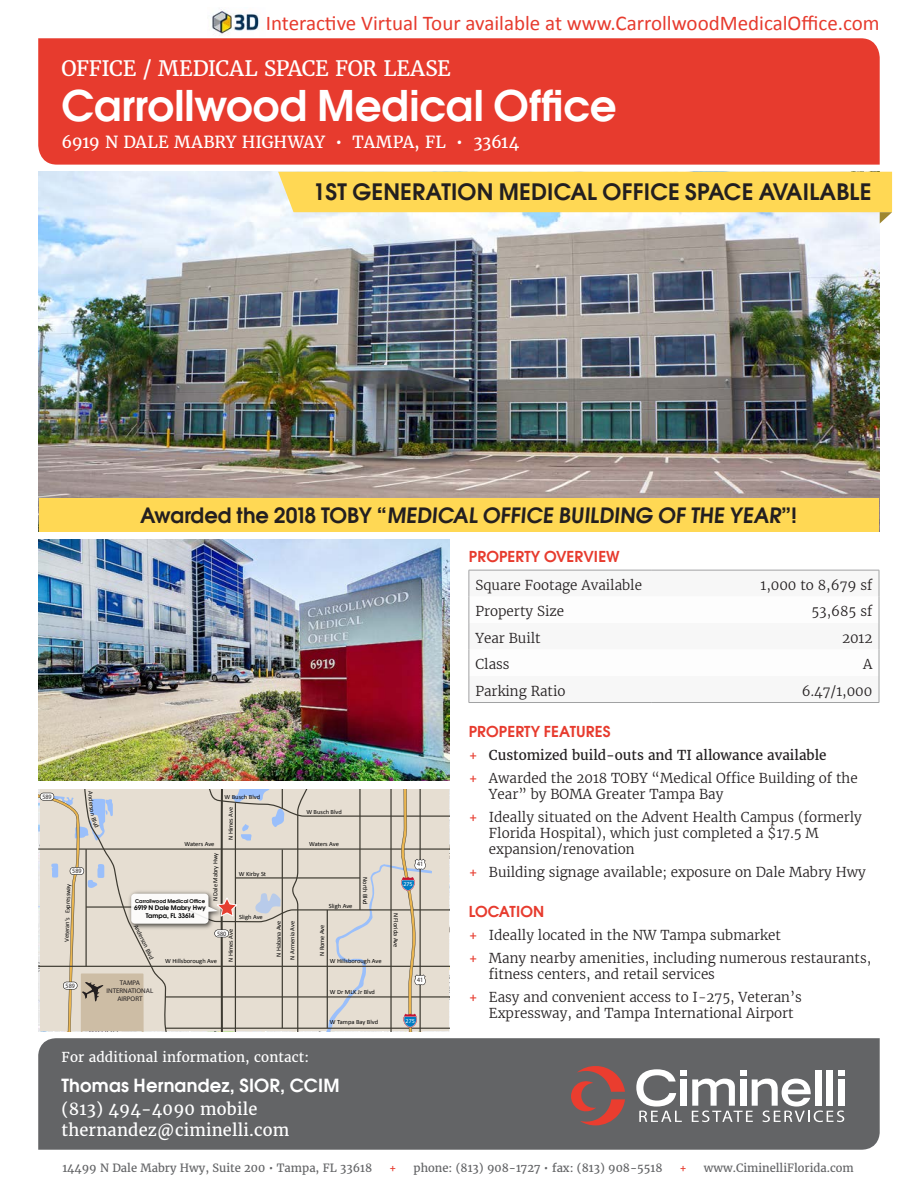
<style>
.page{position:relative;width:918px;height:1188px;background:#fff}
.page>*{position:absolute;margin:0;border:0;box-sizing:border-box;transform-origin:0 0}
.t1{font:42px "Avant Garde Gothic ITC Dm";letter-spacing:-.005em;color:#fff}
.Yellow_Banner_Text{font:22.5px "Avant Garde Gothic ITC Dm";letter-spacing:.01em;color:#231f20}
.t2{font:21px "Calibri";color:#e73b2e}
.t3{font:21px "Avant Garde Gothic ITC Dm";letter-spacing:-.01em;color:#231f20}
.t4{font:21px "Merriweather";letter-spacing:-.015em;color:#fff}
.t5{font:18px "Avant Garde Gothic ITC Dm";letter-spacing:.01em;color:#fff}
.t6{font:16.5px/21px "Merriweather";letter-spacing:.01em;color:#fff}
.t7{font:16.5px "Merriweather";letter-spacing:-.02em;color:#fff}
.Section_Title__Caps{font:15px "Avant Garde Gothic ITC Dm";letter-spacing:.01em;color:#e73b2e}
.Regular_Text__Align{font:300 13.5px/16.2px "Merriweather";color:#231f20}
.t8{font:13.5px "Merriweather";color:#231f20}
.t9{font:13.5px "Merriweather";letter-spacing:.01em;color:#fff}
.t10{font:11.25px "Merriweather";color:#636466}
.t11{font:11.25px "Merriweather";color:#e73b2e}
.t12{font:6.75px/8.1px "Myriad Pro";color:#231f20;text-align:center}
.t13{font:500 condensed 6.6px "Helvetica Neue LT";color:#231f20;scale:.92 1}
.t14{font:6.45px "Calibri";color:#000}
.t15{font:6.3px "Calibri";color:#000}
.t16{font:6.3px/7.6px "Avant Garde Gothic ITC Dm";color:#000;text-align:center}
.t17{font:500 condensed 6px "Helvetica Neue LT";color:#fff}
.t18{font:5.1px "Avant Garde Gothic ITC Dm";color:#000}
.s1{color:#e73b2e}
.s2{font-weight:400;color:#e73b2e}
</style>
<div class="page">
<div style="left:38px;top:1038px;width:842px;height:112px;background:#636466"></div>
<svg style="left:571px;top:1064px;width:54px;height:61px;background:#935552"></svg>
<svg style="left:636px;top:1069px;width:208px;height:53px"></svg>
<div style="left:38px;top:38px;width:842px;height:127px;background:#e73b2e"></div>
<img style="left:212px;top:9px;width:52px;height:27px">
<img style="left:38px;top:172px;width:842px;height:359px">
<svg style="left:469px;top:570px;width:411px;height:132px"></svg>
<hr style="left:469px;top:702px;width:182px;height:1px;background:#a1a2a3">
<hr style="left:651px;top:702px;width:228px;height:1px;background:#a1a2a3">
<img style="left:38px;top:539px;width:411px;height:242px">
<svg style="left:278px;top:172px;width:614px;height:52px;background:#fade7b"></svg>
<div style="left:39px;top:498px;width:840px;height:33px;background:#ffd854"></div>
<svg style="left:38px;top:790px;width:411px;height:241px;background:#dad3c8"></svg>
<h3 class="t2" style="left:266px;top:10px;width:615px">Interactive Virtual Tour available at www.CarrollwoodMedicalOffice.com</h3>
<h3 class="t4" style="left:62px;top:55px;width:391px">OFFICE / MEDICAL SPACE FOR LEASE</h3>
<h1 class="t1" style="left:62px;top:79px;width:557px">Carrollwood Medical Office</h1>
<p class="t7" style="left:62px;top:132px;width:459px">6919 N DALE MABRY HIGHWAY • TAMPA, FL • 33614</p>
<p class="Yellow_Banner_Text" style="left:313px;top:177px;width:560px">1ST GENERATION MEDICAL OFFICE SPACE AVAILABLE</p>
<p class="t3" style="left:140px;top:502px;width:658px">Awarded the 2018 TOBY “MEDICAL OFFICE BUILDING OF THE YEAR”!</p>
<p class="t13" style="left:42px;top:792px;width:12px">589</p>
<p class="t13" style="left:72px;top:867px;width:12px">589</p>
<p class="t14" style="left:62px;top:941px;width:59px;rotate:-88deg">Veteran’s Expressway</p>
<p class="t13" style="left:66px;top:981px;width:12px">589</p>
<p class="t15" style="left:185px;top:840px;width:31px">Waters Ave</p>
<p class="t15" style="left:225px;top:793px;width:37px">W Busch Blvd</p>
<p class="t14" style="left:227px;top:840px;width:34px;rotate:-90deg">N Himes Ave</p>
<p class="t15" style="left:306px;top:808px;width:37px">W Busch Blvd</p>
<p class="t15" style="left:309px;top:840px;width:31px">Waters Ave</p>
<p class="t14" style="left:211px;top:901px;width:50px;rotate:-90deg">N Dale Mabry Hwy</p>
<p class="t15" style="left:239px;top:870px;width:29px">W Kirby St</p>
<p class="t14" style="left:369px;top:877px;width:29px;rotate:90deg">North Blvd</p>
<p class="t18" style="left:135px;top:898px;width:71px">Carrollwood Medical Office</p>
<p class="t16" style="left:134px;top:904px;width:73px">6919 N Dale Mabry Hwy<br>Tampa, FL 33614</p>
<p class="t15" style="left:154px;top:898px;width:25px">Sligh Ave</p>
<p class="t14" style="left:139px;top:923px;width:39px;rotate:64deg">Anderson Blvd</p>
<p class="t15" style="left:329px;top:902px;width:25px">Sligh Ave</p>
<p class="t15" style="left:239px;top:913px;width:25px">Sligh Ave</p>
<p class="t14" style="left:227px;top:962px;width:34px;rotate:-90deg">N Himes Ave</p>
<p class="t14" style="left:274px;top:957px;width:38px;rotate:-90deg">N Habana Ave</p>
<p class="t14" style="left:288px;top:960px;width:40px;rotate:-90deg">N Armenia Ave</p>
<p class="t14" style="left:318px;top:956px;width:33px;rotate:-90deg">N Rome Ave</p>
<p class="t13" style="left:217px;top:929px;width:12px">580</p>
<p class="t15" style="left:165px;top:957px;width:53px">W Hillsborough Ave</p>
<p class="t15" style="left:330px;top:957px;width:53px">W Hillsborough Ave</p>
<p class="t15" style="left:330px;top:988px;width:47px">W Dr MLK Jr Blvd</p>
<p class="t15" style="left:330px;top:1018px;width:50px">W Tampa Bay Blvd</p>
<p class="t12" style="left:107px;top:979px;width:48px">TAMPA<br>INTERNATIONAL<br>AIRPORT</p>
<p class="t9" style="left:62px;top:1049px;width:249px">For additional information, contact:</p>
<h3 class="t5" style="left:62px;top:1074px;width:280px">Thomas Hernandez, SIOR, CCIM</h3>
<p class="t6" style="left:62px;top:1098px;width:229px">(813) 494-4090 mobile thernandez@ciminelli.com</p>
<p class="t13" style="left:417px;top:860px;width:8px">41</p>
<p class="t17" style="left:403px;top:880px;width:11px">275</p>
<p class="t14" style="left:400px;top:913px;width:36px;rotate:90deg">N Florida Ave</p>
<p class="t13" style="left:417px;top:976px;width:8px">41</p>
<p class="t17" style="left:406px;top:1017px;width:11px">275</p>
<p class="Section_Title__Caps" style="left:469px;top:546px;width:152px">PROPERTY OVERVIEW</p>
<p class="Regular_Text__Align" style="left:475px;top:577px;width:168px">Square Footage Available</p>
<p class="Regular_Text__Align" style="left:761px;top:577px;width:113px">1,000 to 8,679 sf</p>
<p class="Regular_Text__Align" style="left:475px;top:604px;width:90px">Property Size</p>
<p class="Regular_Text__Align" style="left:811px;top:604px;width:63px">53,685 sf</p>
<p class="Regular_Text__Align" style="left:475px;top:630px;width:67px">Year Built</p>
<p class="Regular_Text__Align" style="left:842px;top:630px;width:32px">2012</p>
<p class="Regular_Text__Align" style="left:475px;top:657px;width:36px">Class</p>
<p class="Regular_Text__Align" style="left:863px;top:657px;width:11px">A</p>
<p class="Regular_Text__Align" style="left:475px;top:683px;width:91px">Parking Ratio</p>
<p class="Regular_Text__Align" style="left:802px;top:683px;width:72px">6.47/1,000</p>
<p class="Section_Title__Caps" style="left:469px;top:722px;width:143px">PROPERTY FEATURES</p>
<p class="t8" style="left:469px;top:747px;width:359px"><span class="s1">+</span> Customized build-outs and TI allowance available</p>
<p class="Regular_Text__Align" style="left:489px;top:770px;width:370px;text-indent:-20px"><span class="s2">+</span> Awarded the 2018 TOBY “Medical Office Building of the<br>Year” by BOMA Greater Tampa Bay</p>
<p class="Regular_Text__Align" style="left:489px;top:809px;width:375px;text-indent:-20px"><span class="s2">+</span> Ideally situated on the Advent Health Campus (formerly<br>Florida Hospital), which just completed a $17.5 M expansion/renovation</p>
<p class="Regular_Text__Align" style="left:469px;top:864px;width:399px"><span class="s2">+</span> Building signage available; exposure on Dale Mabry Hwy</p>
<p class="Section_Title__Caps" style="left:469px;top:902px;width:77px">LOCATION</p>
<p class="Regular_Text__Align" style="left:469px;top:927px;width:314px"><span class="s2">+</span> Ideally located in the NW Tampa submarket</p>
<p class="Regular_Text__Align" style="left:489px;top:950px;width:384px;text-indent:-20px"><span class="s2">+</span> Many nearby amenities, including numerous restaurants, fitness centers, and retail services</p>
<p class="Regular_Text__Align" style="left:489px;top:989px;width:314px;text-indent:-20px"><span class="s2">+</span> Easy and convenient access to I-275, Veteran’s<br>Expressway, and Tampa International Airport</p>
<p class="t10" style="left:62px;top:1161px;width:311px">14499 N Dale Mabry Hwy, Suite 200 • Tampa, FL 33618</p>
<p class="t11" style="left:389px;top:1161px;width:9px">+</p>
<p class="t10" style="left:414px;top:1161px;width:250px">phone: (813) 908-1727 • fax: (813) 908-5518</p>
<p class="t11" style="left:679px;top:1161px;width:9px">+</p>
<p class="t10" style="left:704px;top:1161px;width:152px">www.CiminelliFlorida.com</p>
</div>
